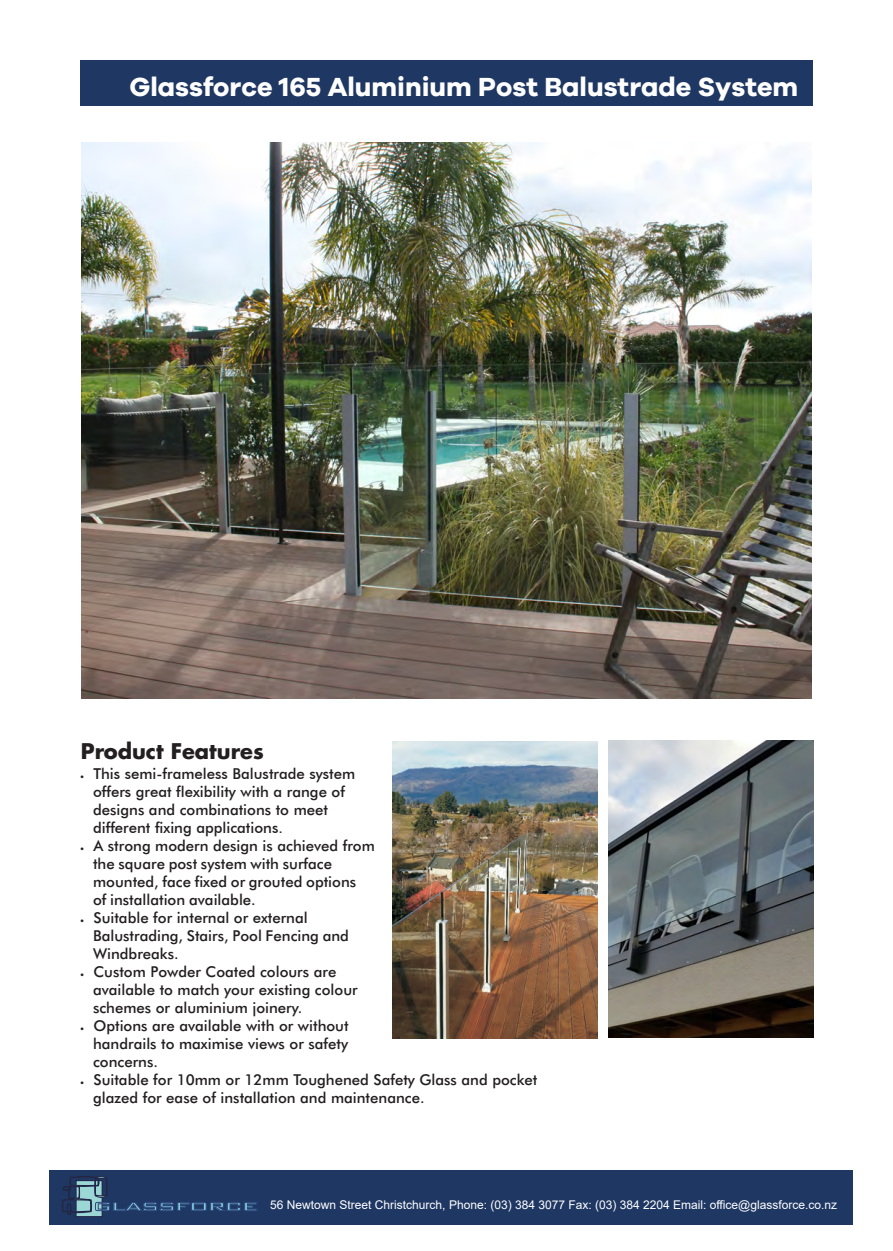
<style>
.page{position:relative;width:893px;height:1251px;background:#fff}
.page>*{position:absolute;margin:0;border:0;box-sizing:border-box;transform-origin:0 0}
.t1{font:700 27px "Galano Grotesque";color:#fff}
.t2{font:700 21px "Futura";color:#231f20}
.t3{font:500 15px/18px "Futura BT";color:#231f20}
.t4{font:12px "Arial";color:#fff}
.s1{font-family:"Bank Gothic BT";font-weight:500;font-size:16.05px;color:#7dcbdd}
</style>
<div class="page">
<img style="left:49px;top:60px;width:804px;height:1165px">
<img style="left:393px;top:741px;width:204px;height:297px">
<img style="left:609px;top:740px;width:204px;height:297px">
<div style="left:80px;top:61px;width:732px;height:45px;background:#1f3763"></div>
<div style="left:49px;top:1170px;width:804px;height:54px;background:#1f3763"></div>
<svg style="left:62px;top:1176px;width:195px;height:40px"></svg>
<h1 class="t1" style="left:129px;top:70px;width:670px">Glassforce 165 Aluminium Post Balustrade System</h1>
<h2 class="t2" style="left:81px;top:740px;width:184px">Product Features</h2>
<p class="t3" style="left:93px;top:764px;width:264px;text-indent:-13px">• This semi-frameless Balustrade system offers great flexibility with a range of designs and combinations to meet different fixing applications.</p>
<p class="t3" style="left:93px;top:837px;width:283px;text-indent:-13px">• A strong modern design is achieved from the square post system with surface mounted, face fixed or grouted options<br>of installation available.</p>
<p class="t3" style="left:93px;top:909px;width:257px;text-indent:-13px">• Suitable for internal or external<br>Balustrading, Stairs, Pool Fencing and<br>Windbreaks.</p>
<p class="t3" style="left:93px;top:963px;width:266px;text-indent:-13px">• Custom Powder Coated colours are available to match your existing colour schemes or aluminium joinery.</p>
<p class="t3" style="left:93px;top:1017px;width:257px;text-align:justify;text-indent:-13px">• Options are available with or without handrails to maximise views or safety concerns.</p>
<p class="t3" style="left:93px;top:1071px;width:446px;text-indent:-13px">• Suitable for 10mm or 12mm Toughened Safety Glass and pocket glazed for ease of installation and maintenance.</p>
<p class="t4" style="left:93px;top:1196px;width:746px"><span class="s1">GLASSFORCE</span> 56 Newtown Street Christchurch, Phone: (03) 384 3077 Fax: (03) 384 2204 Email: office@glassforce.co.nz</p>
</div>
